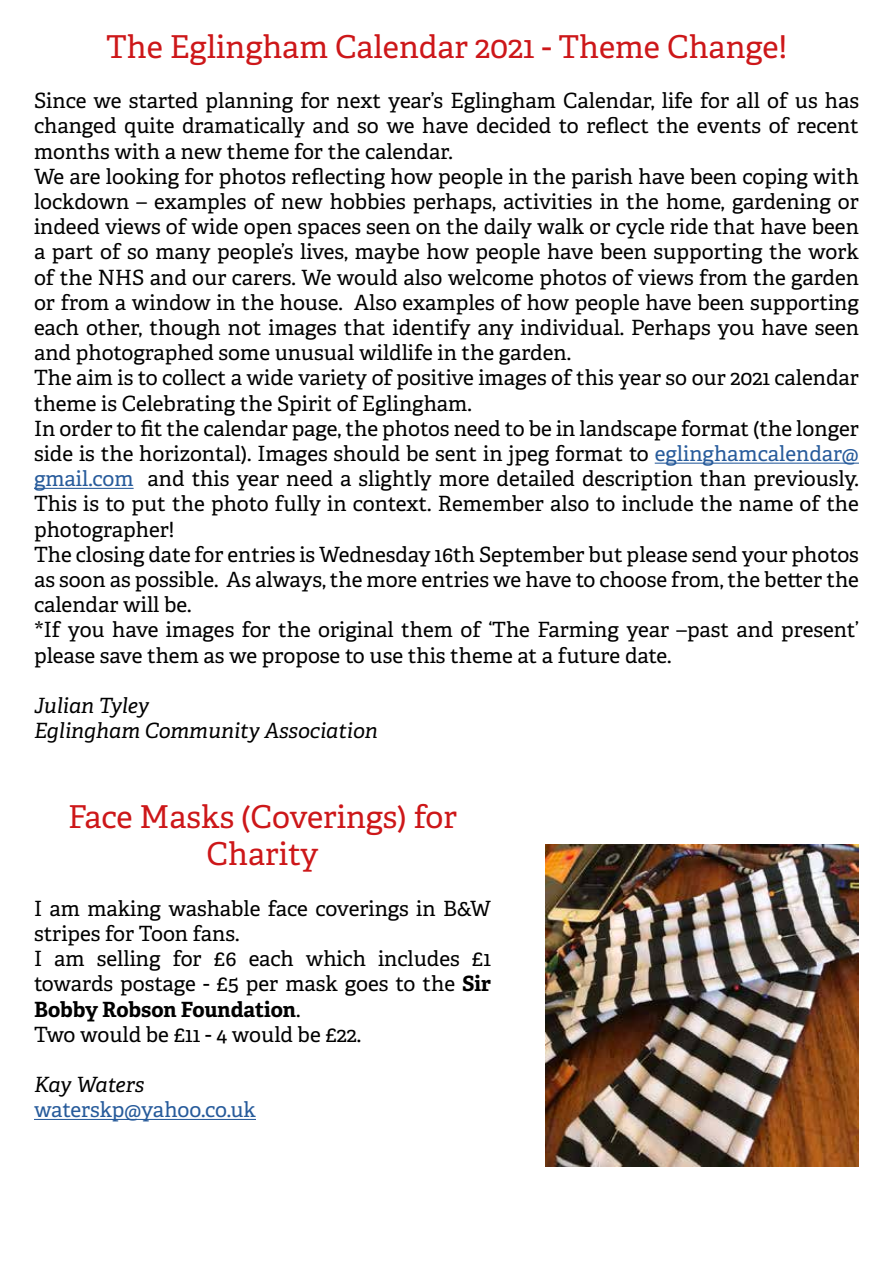
<style>
.page{position:relative;width:893px;height:1263px;background:#fff}
.page>*{position:absolute;margin:0;border:0;box-sizing:border-box;transform-origin:0 0}
.t1{font:31.5px/37.8px "Adelle";color:#cd1719;text-align:center}
.t2{font:21px/25.2px "Adelle";color:#000}
.t3{font:italic 21px/25.2px "Adelle";color:#000}
.t4{font:21px "Adelle";letter-spacing:-.005em;color:#275b9b}
.s1{color:#275b9b}
.s2{font-weight:700}
</style>
<div class="page">
<hr style="left:655px;top:463px;width:204px;height:1px;background:#275b9b">
<hr style="left:34px;top:488px;width:100px;height:1px;background:#275b9b">
<hr style="left:34px;top:1119px;width:222px;height:1px;background:#275b9b">
<img style="left:546px;top:844px;width:313px;height:322px">
<h1 class="t1" style="left:106px;top:26px;width:682px">The Eglingham Calendar 2021 - Theme Change!</h1>
<p class="t2" style="left:34px;top:87px;width:826px">Since we started planning for next year’s Eglingham Calendar, life for all of us has changed quite dramatically and so we have decided to reflect the events of recent months with a new theme for the calendar.<br>We are looking for photos reflecting how people in the parish have been coping with lockdown – examples of new hobbies perhaps, activities in the home, gardening or indeed views of wide open spaces seen on the daily walk or cycle ride that have been a part of so many people’s lives, maybe how people have been supporting the work of the NHS and our carers. We would also welcome photos of views from the garden or from a window in the house. Also examples of how people have been supporting each other, though not images that identify any individual. Perhaps you have seen and photographed some unusual wildlife in the garden.<br>The aim is to collect a wide variety of positive images of this year so our 2021 calendar theme is Celebrating the Spirit of Eglingham.<br>In order to fit the calendar page, the photos need to be in landscape format (the longer side is the horizontal). Images should be sent in jpeg format to <span class="s1">eglinghamcalendar@ gmail.com</span> and this year need a slightly more detailed description than previously.<br>This is to put the photo fully in context. Remember also to include the name of the photographer!<br>The closing date for entries is Wednesday 16th September but please send your photos as soon as possible. As always, the more entries we have to choose from, the better the calendar will be.<br>*If you have images for the original them of ‘The Farming year –past and present’ please save them as we propose to use this theme at a future date.</p>
<p class="t3" style="left:34px;top:692px;width:345px">Julian Tyley<br>Eglingham Community Association</p>
<h1 class="t1" style="left:68px;top:796px;width:391px">Face Masks (Coverings) for<br>Charity</h1>
<p class="t2" style="left:34px;top:895px;width:459px">I am making washable face coverings in B&amp;W stripes for Toon fans.<br>I am selling for £6 each which includes £1 towards postage - £5 per mask goes to the <span class="s2">Sir Bobby Robson Foundation</span>.<br>Two would be £11 - 4 would be £22.</p>
<p class="t3" style="left:34px;top:1071px;width:112px">Kay Waters</p>
<p class="t4" style="left:34px;top:1094px;width:223px">waterskp@yahoo.co.uk</p>
</div>
